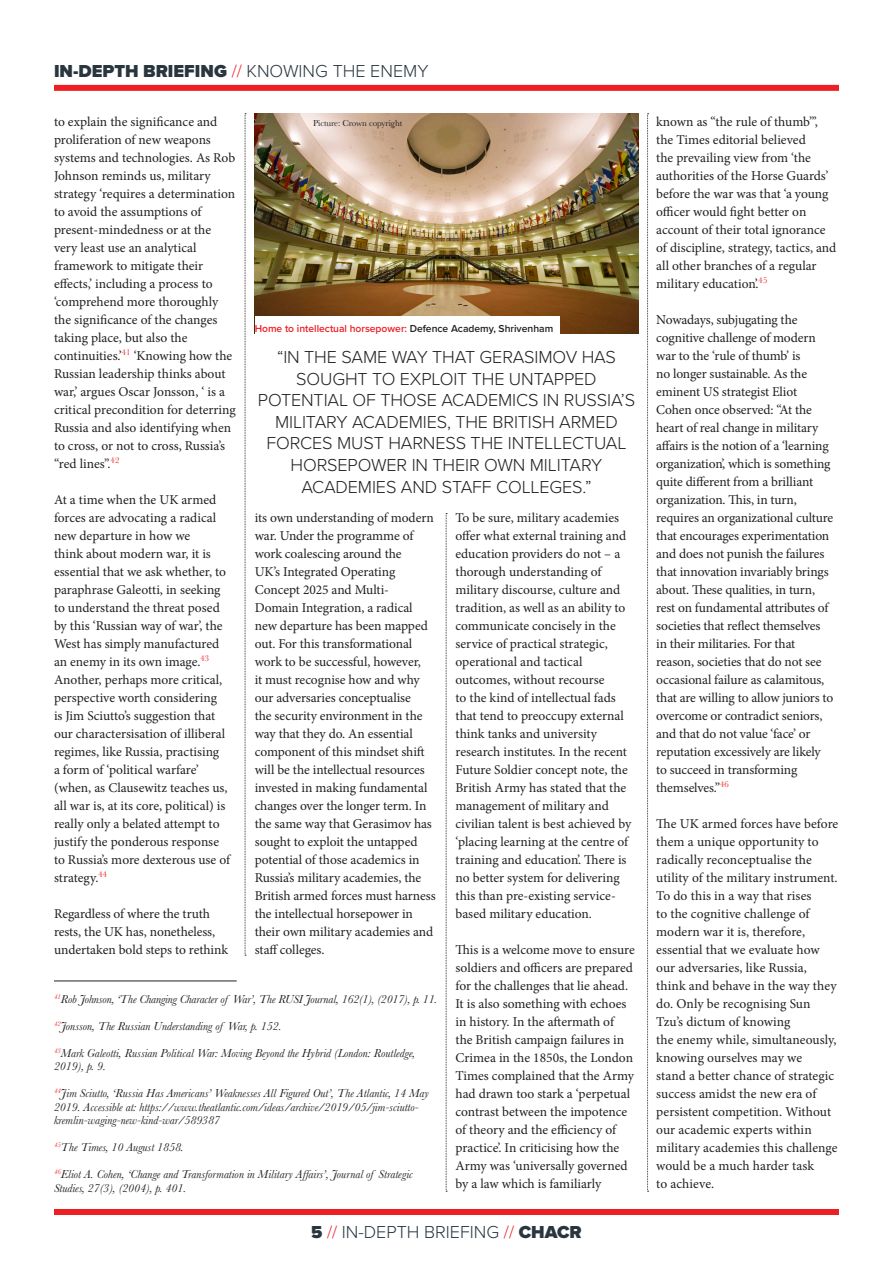
<style>
.page{position:relative;width:893px;height:1263px;background:#fff}
.page>*{position:absolute;margin:0;border:0;box-sizing:border-box;transform-origin:0 0}
.t1{font:300 18px/21.6px "Proxima Nova";letter-spacing:-.005em;color:#231f20;text-align:center}
.t2{font:900 18px "Proxima Nova";color:#29363e}
.t3{font:300 18px "Proxima Nova";color:#29363e}
.t4{font:13.5px/18px "Minion Pro";letter-spacing:-.005em;color:#231f20}
.t5{font:italic 12px/13.5px "Baskerville";color:#231f20}
.t6{font:600 10.5px "Proxima Nova";color:#ee1f24}
.t7{font:9px "Baskerville";letter-spacing:-.01em;color:#231f20}
.s1{font-weight:300;color:#ee1f24}
.s2{font-weight:300}
.s3{color:#231f20}
.s4{font-weight:900}
.s5{color:#ee1f24}
</style>
<div class="page">
<div style="left:54px;top:85px;width:785px;height:6px;background:#ee1f24"></div>
<div style="left:54px;top:1209px;width:785px;height:6px;background:#ee1f24"></div>
<img style="left:255px;top:113px;width:383px;height:221px">
<svg style="left:245px;top:113px;width:1px;height:843px"></svg>
<svg style="left:446px;top:513px;width:1px;height:679px"></svg>
<svg style="left:647px;top:113px;width:2px;height:1079px"></svg>
<hr style="left:54px;top:980px;width:183px;height:1px;background:#231f20">
<div style="left:255px;top:316px;width:305px;height:23px;background:#fff"></div>
<p class="t2" style="left:54px;top:57px;width:376px">IN-DEPTH BRIEFING <span class="s1">//</span> <span class="s2">KNOWING THE ENEMY</span></p>
<p class="t4" style="left:54px;top:113px;width:183px">to explain the significance and proliferation of new weapons systems and technologies. As Rob<br>Johnson reminds us, military strategy ‘requires a determination to avoid the assumptions of present-mindedness or at the very least use an analytical framework to mitigate their effects,’ including a process to ‘comprehend more thoroughly the significance of the changes taking place, but also the continuities.’<sup>41</sup> ‘Knowing how the<br>Russian leadership thinks about war,’ argues Oscar Jonsson, ‘ is a critical precondition for deterring<br>Russia and also identifying when to cross, or not to cross, Russia’s “red lines”.<sup>42</sup></p>
<p class="t4" style="left:54px;top:491px;width:178px">At a time when the UK armed forces are advocating a radical new departure in how we<br>think about modern war, it is essential that we ask whether, to paraphrase Galeotti, in seeking to understand the threat posed by this ‘Russian way of war’, the<br>West has simply manufactured an enemy in its own image.<sup>43<br></sup>Another, perhaps more critical, perspective worth considering<br>is Jim Sciutto’s suggestion that our charactersisation of illiberal regimes, like Russia, practising<br>a form of ‘political warfare’ (when, as Clausewitz teaches us, all war is, at its core, political) is really only a belated attempt to justify the ponderous response to Russia’s more dexterous use of strategy.<sup>44</sup></p>
<p class="t4" style="left:54px;top:905px;width:176px">Regardless of where the truth rests, the UK has, nonetheless, undertaken bold steps to rethink</p>
<p class="t7" style="left:313px;top:117px;width:91px">Picture: Crown copyright</p>
<p class="t6" style="left:255px;top:320px;width:300px">Home to intellectual horsepower: <span class="s3">Defence Academy, Shrivenham</span></p>
<p class="t1" style="left:258px;top:345px;width:379px">“IN THE SAME WAY THAT GERASIMOV HAS SOUGHT TO EXPLOIT THE UNTAPPED POTENTIAL OF THOSE ACADEMICS IN RUSSIA’S MILITARY ACADEMIES, THE BRITISH ARMED FORCES MUST HARNESS THE INTELLECTUAL HORSEPOWER IN THEIR OWN MILITARY ACADEMIES AND STAFF COLLEGES.”</p>
<p class="t4" style="left:255px;top:509px;width:182px">its own understanding of modern war. Under the programme of work coalescing around the<br>UK’s Integrated Operating<br>Concept 2025 and Multi-<br>Domain Integration, a radical new departure has been mapped out. For this transformational work to be successful, however,<br>it must recognise how and why our adversaries conceptualise<br>the security environment in the way that they do. An essential component of this mindset shift will be the intellectual resources invested in making fundamental changes over the longer term. In the same way that Gerasimov has sought to exploit the untapped potential of those academics in<br>Russia’s military academies, the<br>British armed forces must harness the intellectual horsepower in their own military academies and staff colleges.</p>
<p class="t4" style="left:455px;top:509px;width:177px">To be sure, military academies offer what external training and education providers do not – a thorough understanding of military discourse, culture and tradition, as well as an ability to communicate concisely in the service of practical strategic, operational and tactical outcomes, without recourse<br>to the kind of intellectual fads that tend to preoccupy external think tanks and university research institutes. In the recent<br>Future Soldier concept note, the<br>British Army has stated that the management of military and civilian talent is best achieved by ‘placing learning at the centre of training and education’. There is no better system for delivering this than pre-existing service&shy;based military education.</p>
<p class="t4" style="left:455px;top:941px;width:181px">This is a welcome move to ensure soldiers and officers are prepared for the challenges that lie ahead.<br>It is also something with echoes in history. In the aftermath of<br>the British campaign failures in<br>Crimea in the 1850s, the London<br>Times complained that the Army had drawn too stark a ‘perpetual contrast between the impotence of theory and the efficiency of practice’. In criticising how the<br>Army was ‘universally governed by a law which is familiarly</p>
<p class="t5" style="left:54px;top:992px;width:385px"><sup>41</sup>Rob Johnson, ‘The Changing Character of War’, The RUSI Journal, 162(1), (2017), p. 11.</p>
<p class="t5" style="left:54px;top:1019px;width:229px"><sup>42</sup>Jonsson, The Russian Understanding of War, p. 152.</p>
<p class="t5" style="left:54px;top:1046px;width:363px"><sup>43</sup>Mark Galeotti, Russian Political War: Moving Beyond the Hybrid (London: Routledge,<br>2019), p. 9.</p>
<p class="t5" style="left:54px;top:1086px;width:376px"><sup>44</sup>Jim Sciutto, ‘Russia Has Americans’ Weaknesses All Figured Out’, The Atlantic, 14 May<br>2019. Accessible at: https://www.theatlantic.com/ideas/archive/2019/05/jim-sciutto&shy;kremlin-waging-new-kind-war/589387</p>
<p class="t5" style="left:54px;top:1140px;width:131px"><sup>45</sup>The Times, 10 August 1858.</p>
<p class="t5" style="left:54px;top:1167px;width:360px"><sup>46</sup>Eliot A. Cohen, ‘Change and Transformation in Military Affairs’, Journal of Strategic<br>Studies, 27(3), (2004), p. 401.</p>
<p class="t3" style="left:311px;top:1218px;width:272px"><span class="s4">5</span> <span class="s5">//</span> IN-DEPTH BRIEFING <span class="s5">//</span> <span class="s4">CHACR</span></p>
<p class="t4" style="left:656px;top:113px;width:182px">known as “the rule of thumb”’, the Times editorial believed<br>the prevailing view from ‘the authorities of the Horse Guards’ before the war was that ‘a young officer would fight better on account of their total ignorance of discipline, strategy, tactics, and all other branches of a regular military education’.<sup>45</sup></p>
<p class="t4" style="left:656px;top:311px;width:179px">Nowadays, subjugating the cognitive challenge of modern war to the ‘rule of thumb’ is<br>no longer sustainable. As the eminent US strategist Eliot<br>Cohen once observed: “At the heart of real change in military affairs is the notion of a ‘learning organization’, which is something quite different from a brilliant organization. This, in turn, requires an organizational culture that encourages experimentation and does not punish the failures that innovation invariably brings about. These qualities, in turn, rest on fundamental attributes of societies that reflect themselves in their militaries. For that reason, societies that do not see occasional failure as calamitous, that are willing to allow juniors to overcome or contradict seniors, and that do not value ‘face’ or reputation excessively are likely to succeed in transforming themselves.”<sup>46</sup></p>
<p class="t4" style="left:656px;top:815px;width:184px">The UK armed forces have before them a unique opportunity to radically reconceptualise the utility of the military instrument.<br>To do this in a way that rises<br>to the cognitive challenge of modern war it is, therefore, essential that we evaluate how our adversaries, like Russia, think and behave in the way they do. Only be recognising Sun<br>Tzu’s dictum of knowing</p>
<p class="t4" style="left:656px;top:1031px;width:183px">the enemy while, simultaneously, knowing ourselves may we<br>stand a better chance of strategic success amidst the new era of persistent competition. Without our academic experts within military academies this challenge would be a much harder task</p>
<p class="t4" style="left:656px;top:1175px;width:59px">to achieve.</p>
</div>
